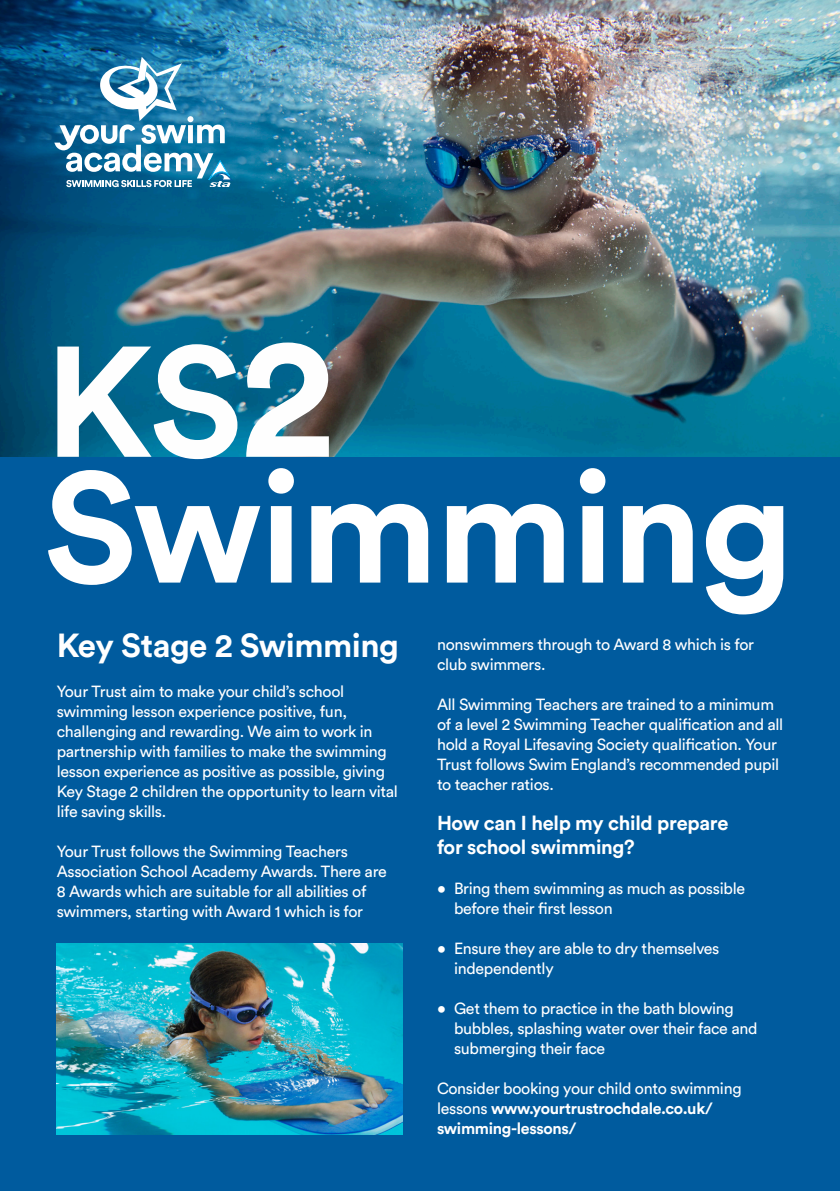
<style>
.page{position:relative;width:840px;height:1191px;background:#fff}
.page>*{position:absolute;margin:0;border:0;box-sizing:border-box;transform-origin:0 0}
.t1{font:700 155.4px "Circular Std";letter-spacing:-.015em;color:#fff}
.t2{font:700 33px "Circular Std";letter-spacing:-.015em;color:#fff}
.Body_Copy{font:700 20px/24px "Circular Std";letter-spacing:-.015em;color:#fff}
.Body_Copy-2{font:16px/20px "Circular Std";letter-spacing:-.02em;color:#fff}
.Body_Copy-3{font:700 16px/20px "Circular Std";letter-spacing:-.02em;color:#fff}
.s1{font-size:172px}
.s2{font-weight:400}
</style>
<div class="page">
<div style="left:0;top:457px;width:839px;height:734px;background:#005b9e"></div>
<img style="left:737px;top:0;width:102px;height:457px">
<img style="left:57px;top:943px;width:346px;height:191px">
<img style="left:0;top:0;width:737px;height:457px">
<svg style="left:54px;top:57px;width:178px;height:130px"></svg>
<p class="t1" style="left:45px;top:302px;width:291px">KS<span class="s1">2</span></p>
<p class="t1" style="left:43px;top:427px;width:751px">Swimming</p>
<p class="Body_Copy-2" style="left:437px;top:634px;width:318px">nonswimmers through to Award 8 which is for club swimmers.</p>
<p class="Body_Copy-2" style="left:437px;top:694px;width:347px">All Swimming Teachers are trained to a minimum of a level 2 Swimming Teacher qualification and all hold a Royal Lifesaving Society qualification. Your Trust follows Swim England’s recommended pupil to teacher ratios.</p>
<p class="Body_Copy" style="left:437px;top:810px;width:293px">How can I help my child prepare for school swimming?</p>
<p class="Body_Copy-2" style="left:454px;top:878px;width:292px;text-indent:-17px">• Bring them swimming as much as possible before their first lesson</p>
<p class="Body_Copy-2" style="left:454px;top:938px;width:267px;text-indent:-17px">• Ensure they are able to dry themselves independently</p>
<p class="Body_Copy-2" style="left:454px;top:998px;width:305px;text-indent:-17px">• Get them to practice in the bath blowing bubbles, splashing water over their face and submerging their face</p>
<p class="Body_Copy-3" style="left:437px;top:1078px;width:306px"><span class="s2">Consider booking your child onto swimming lessons</span> www.yourtrustrochdale.co.uk/ swimming-lessons/</p>
<p class="t2" style="left:57px;top:624px;width:343px">Key Stage 2 Swimming</p>
<p class="Body_Copy-2" style="left:57px;top:681px;width:342px">Your Trust aim to make your child’s school swimming lesson experience positive, fun, challenging and rewarding. We aim to work in partnership with families to make the swimming lesson experience as positive as possible, giving Key Stage 2 children the opportunity to learn vital life saving skills.</p>
<p class="Body_Copy-2" style="left:57px;top:841px;width:331px">Your Trust follows the Swimming Teachers Association School Academy Awards. There are 8 Awards which are suitable for all abilities of swimmers, starting with Award 1 which is for</p>
</div>
